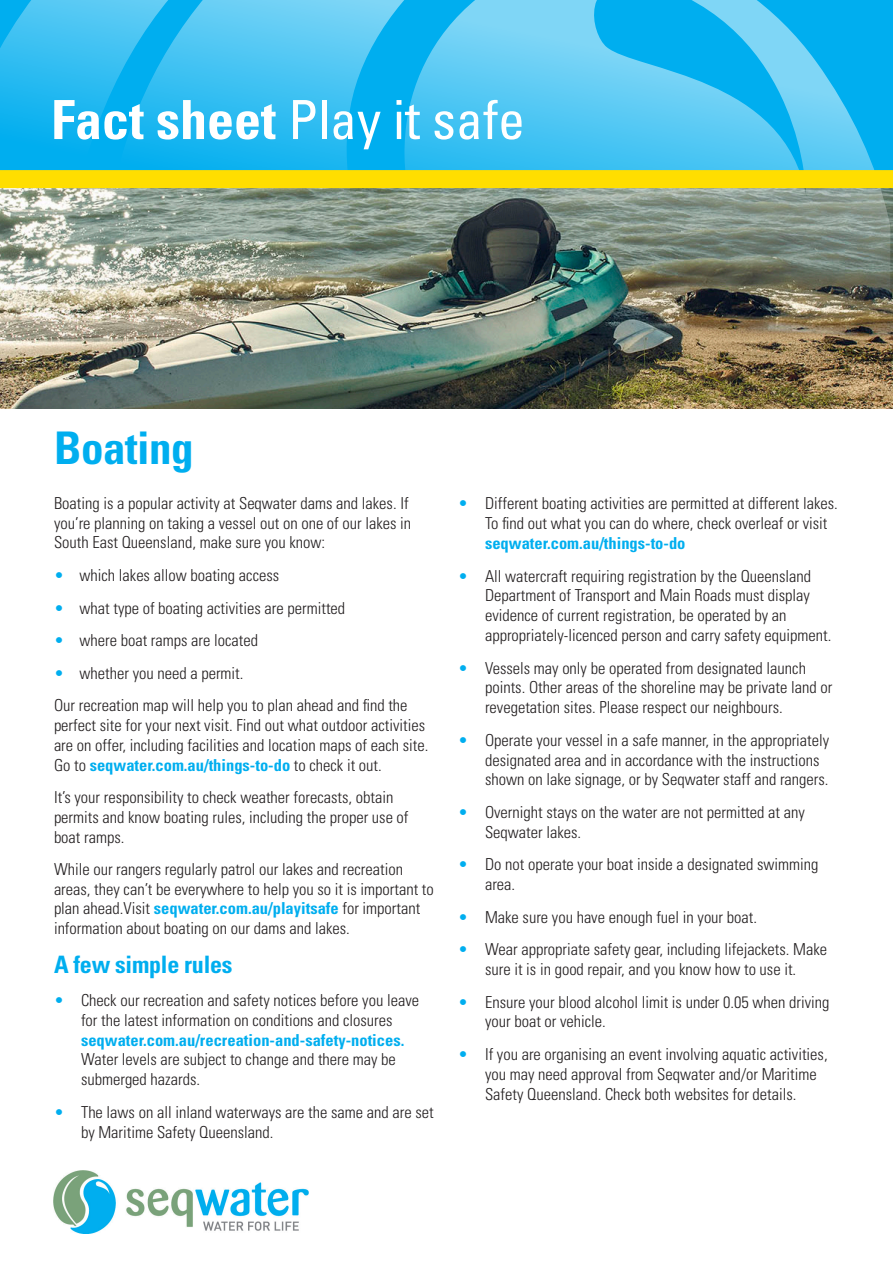
<style>
.page{position:relative;width:893px;height:1263px;background:#fff}
.page>*{position:absolute;margin:0;border:0;box-sizing:border-box;transform-origin:0 0}
.t1{font:condensed 54px "Univers LT Std";color:#fff}
.t2{font:700 condensed 45px "Univers LT Std";letter-spacing:-.01em;color:#00aeef}
.t3{font:700 condensed 24px "Univers LT Std";letter-spacing:-.01em;color:#00aeef}
.t4{font:300 condensed 16.5px/19.8px "Univers LT Std";color:#231f20}
.s1{font-weight:700}
.s2{color:#00aeef}
.s3{font-weight:700;color:#00aeef}
</style>
<div class="page">
<img style="left:0;top:188px;width:893px;height:220px">
<img style="left:0;top:0;width:890px;height:338px">
<div style="left:0;top:170px;width:893px;height:18px;background:#ffde00"></div>
<img style="left:54px;top:1170px;width:254px;height:63px">
<p class="t1" style="left:51px;top:86px;width:475px"><span class="s1">Fact sheet</span> Play it safe</p>
<p class="t2" style="left:54px;top:420px;width:141px">Boating</p>
<p class="t4" style="left:54px;top:494px;width:359px">Boating is a popular activity at Seqwater dams and lakes. If you’re planning on taking a vessel out on one of our lakes in<br>South East Queensland, make sure you know:</p>
<p class="t4" style="left:54px;top:565px;width:227px"><span class="s2">•</span> which lakes allow boating access</p>
<p class="t4" style="left:54px;top:598px;width:293px"><span class="s2">•</span> what type of boating activities are permitted</p>
<p class="t4" style="left:54px;top:630px;width:206px"><span class="s2">•</span> where boat ramps are located</p>
<p class="t4" style="left:54px;top:663px;width:191px"><span class="s2">•</span> whether you need a permit.</p>
<p class="t4" style="left:54px;top:696px;width:376px">Our recreation map will help you to plan ahead and find the perfect site for your next visit. Find out what outdoor activities are on offer, including facilities and location maps of each site.<br>Go to <span class="s3">seqwater.com.au/things-to-do</span> to check it out.</p>
<p class="t4" style="left:54px;top:787px;width:356px">It’s your responsibility to check weather forecasts, obtain permits and know boating rules, including the proper use of boat ramps.</p>
<p class="t4" style="left:54px;top:859px;width:381px">While our rangers regularly patrol our lakes and recreation areas, they can’t be everywhere to help you so it is important to plan ahead.Visit <span class="s3">seqwater.com.au/playitsafe</span> for important information about boating on our dams and lakes.</p>
<p class="t3" style="left:54px;top:950px;width:180px">A few simple rules</p>
<p class="t4" style="left:81px;top:990px;width:340px;text-indent:-27px"><span class="s2">•</span> Check our recreation and safety notices before you leave for the latest information on conditions and closures <span class="s3">seqwater.com.au/recreation-and-safety-notices.<br></span>Water levels are subject to change and there may be submerged hazards.</p>
<p class="t4" style="left:81px;top:1102px;width:354px;text-indent:-27px"><span class="s2">•</span> The laws on all inland waterways are the same and are set by Maritime Safety Queensland.</p>
<p class="t4" style="left:485px;top:494px;width:354px;text-indent:-27px"><span class="s2">•</span> Different boating activities are permitted at different lakes.<br>To find out what you can do where, check overleaf or visit <span class="s3">seqwater.com.au/things-to-do</span></p>
<p class="t4" style="left:485px;top:566px;width:348px;text-indent:-27px"><span class="s2">•</span> All watercraft requiring registration by the Queensland Department of Transport and Main Roads must display evidence of current registration, be operated by an appropriately-licenced person and carry safety equipment.</p>
<p class="t4" style="left:485px;top:658px;width:349px;text-indent:-27px"><span class="s2">•</span> Vessels may only be operated from designated launch points. Other areas of the shoreline may be private land or revegetation sites. Please respect our neighbours.</p>
<p class="t4" style="left:485px;top:730px;width:346px;text-indent:-27px"><span class="s2">•</span> Operate your vessel in a safe manner, in the appropriately designated area and in accordance with the instructions shown on lake signage, or by Seqwater staff and rangers.</p>
<p class="t4" style="left:485px;top:802px;width:321px;text-indent:-27px"><span class="s2">•</span> Overnight stays on the water are not permitted at any<br>Seqwater lakes.</p>
<p class="t4" style="left:485px;top:855px;width:335px;text-indent:-27px"><span class="s2">•</span> Do not operate your boat inside a designated swimming area.</p>
<p class="t4" style="left:458px;top:907px;width:301px"><span class="s2">•</span> Make sure you have enough fuel in your boat.</p>
<p class="t4" style="left:458px;top:939px;width:371px;text-align:center"><span class="s2">•</span> Wear appropriate safety gear, including lifejackets. Make sure it is in good repair, and you know how to use it.</p>
<p class="t4" style="left:485px;top:992px;width:346px;text-indent:-27px"><span class="s2">•</span> Ensure your blood alcohol limit is under 0.05 when driving your boat or vehicle.</p>
<p class="t4" style="left:485px;top:1044px;width:344px;text-indent:-27px"><span class="s2">•</span> If you are organising an event involving aquatic activities, you may need approval from Seqwater and/or Maritime<br>Safety Queensland. Check both websites for details.</p>
</div>
